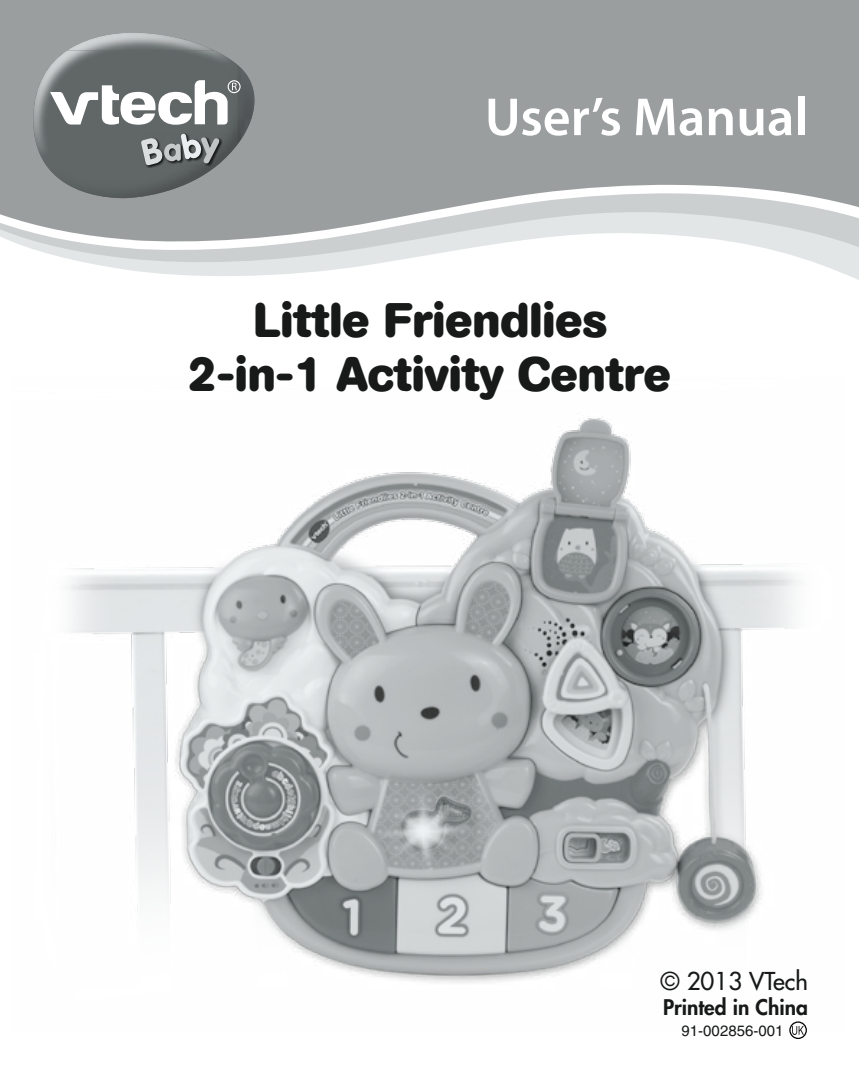
<style>
.page{position:relative;width:859px;height:1080px;background:#fff}
.page>*{position:absolute;margin:0;border:0;box-sizing:border-box;transform-origin:0 0}
.t1{font:600 54px "Myriad Pro";color:#fff}
.t2{font:700 48px/54px "AG Book Rounded";color:#171a19;text-align:center}
.t3{font:24px "Futura";color:#171a19}
.t4{font:800 21px "Futura";color:#171a19}
.t5{font:500 15px "Helvetica";color:#171a19}
</style>
<div class="page">
<svg style="left:100px;top:265px;width:759px;height:15px"></svg>
<svg style="left:47px;top:253px;width:812px;height:12px"></svg>
<svg style="left:19px;top:244px;width:840px;height:9px"></svg>
<svg style="left:0;top:0;width:859px;height:244px;background:#a6a9aa"></svg>
<div style="left:33px;top:32px;width:231px;height:166px;background:#9b9e9f"></div>
<img style="left:45px;top:164px;width:174px;height:34px">
<img style="left:241px;top:68px;width:14px;height:71px">
<img style="left:67px;top:33px;width:147px;height:17px">
<img style="left:33px;top:50px;width:208px;height:114px">
<svg style="left:141px;top:133px;width:82px;height:35px"></svg>
<svg style="left:141px;top:134px;width:78px;height:32px;background:#878b8b"></svg>
<svg style="left:50px;top:80px;width:191px;height:45px"></svg>
<div style="left:789px;top:1021px;width:18px;height:18px;border:1px solid #000;border-radius:50%"></div>
<svg style="left:792px;top:1031px;width:12px;height:4px"></svg>
<img style="left:68px;top:418px;width:739px;height:613px">
<p class="t1" style="left:485px;top:83px;width:325px">User’s Manual</p>
<p class="t2" style="left:188px;top:295px;width:485px">Little Friendlies<br>2-in-1 Activity Centre</p>
<p class="t3" style="left:661px;top:966px;width:149px">© 2013 VTech</p>
<p class="t4" style="left:663px;top:994px;width:146px">Printed in China</p>
<p class="t5" style="left:682px;top:1023px;width:103px">91-002856-001</p>
</div>
